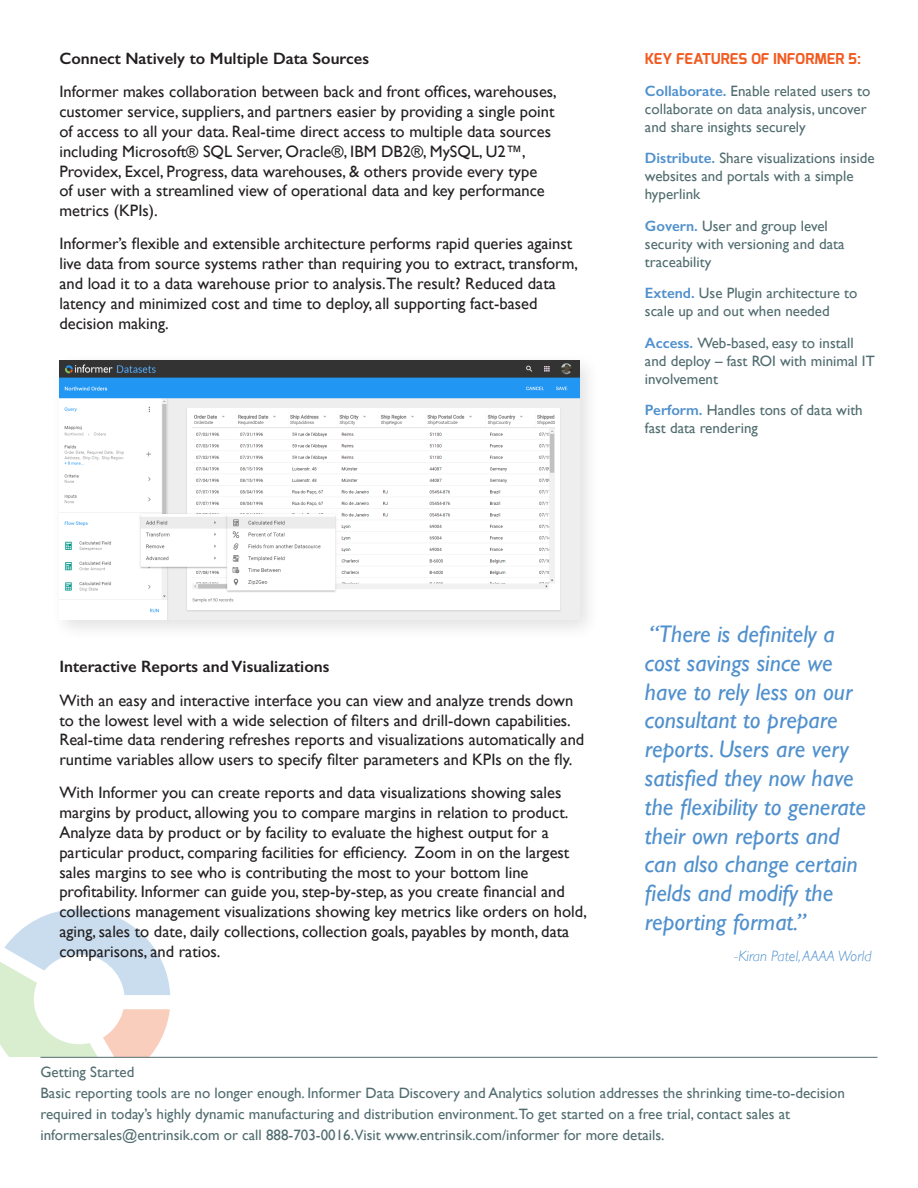
<style>
.page{position:relative;width:918px;height:1188px;background:#fff}
.page>*{position:absolute;margin:0;border:0;box-sizing:border-box;transform-origin:0 0}
.t1{font:italic 24px/28.8px "Gill Sans";color:#5090cc}
.body{font:16.5px/19.8px "Gill Sans";color:#231f20}
.body-2{font:600 16.5px "Gill Sans";color:#231f20}
.sidebar_body{font:15px/18px "Gill Sans";color:#516c6f}
.body-3{font:15px/21px "Gill Sans";color:#516c6f}
.sidebar_body-2{font:700 15px "Exo";color:#f25b21}
.t2{font:italic 300 15px "Gill Sans";color:#5090cc}
.s1{font-weight:600;color:#5090cc}
</style>
<div class="page">
<svg style="left:0;top:909px;width:170px;height:148px"></svg>
<div style="left:51px;top:351px;width:550px;height:290px;background:#231f20;opacity:.13"></div>
<img style="left:59px;top:360px;width:520px;height:259px">
<hr style="left:40px;top:1057px;width:838px;height:1px;background:#516c6f">
<p class="body-2" style="left:59px;top:49px;width:311px">Connect Natively to Multiple Data Sources</p>
<p class="body" style="left:59px;top:82px;width:499px">Informer makes collaboration between back and front offices, warehouses, customer service, suppliers, and partners easier by providing a single point of access to all your data. Real-time direct access to multiple data sources including Microsoft® SQL Server, Oracle®, IBM DB2®, MySQL, U2™, Providex, Excel, Progress, data warehouses, &amp; others provide every type<br>of user with a streamlined view of operational data and key performance metrics (KPIs).</p>
<p class="body" style="left:59px;top:234px;width:520px">Informer’s flexible and extensible architecture performs rapid queries against live data from source systems rather than requiring you to extract, transform, and load it to a data warehouse prior to analysis.The result? Reduced data latency and minimized cost and time to deploy, all supporting fact-based decision making.</p>
<p class="sidebar_body-2" style="left:645px;top:49px;width:218px">KEY FEATURES OF INFORMER 5:</p>
<p class="sidebar_body" style="left:645px;top:81px;width:227px"><span class="s1">Collaborate.</span> Enable related users to collaborate on data analysis, uncover and share insights securely</p>
<p class="sidebar_body" style="left:645px;top:149px;width:231px"><span class="s1">Distribute.</span> Share visualizations inside websites and portals with a simple hyperlink</p>
<p class="sidebar_body" style="left:645px;top:216px;width:201px"><span class="s1">Govern.</span> User and group level security with versioning and data traceability</p>
<p class="sidebar_body" style="left:645px;top:284px;width:214px"><span class="s1">Extend.</span> Use Plugin architecture to scale up and out when needed</p>
<p class="sidebar_body" style="left:645px;top:333px;width:231px"><span class="s1">Access.</span> Web-based, easy to install and deploy – fast ROI with minimal IT involvement</p>
<p class="sidebar_body" style="left:645px;top:401px;width:219px"><span class="s1">Perform.</span> Handles tons of data with fast data rendering</p>
<p class="body-2" style="left:59px;top:657px;width:272px">Interactive Reports and Visualizations</p>
<p class="body" style="left:59px;top:690px;width:526px">With an easy and interactive interface you can view and analyze trends down to the lowest level with a wide selection of filters and drill-down capabilities.<br>Real-time data rendering refreshes reports and visualizations automatically and runtime variables allow users to specify filter parameters and KPIs on the fly.</p>
<p class="body" style="left:59px;top:783px;width:529px">With Informer you can create reports and data visualizations showing sales margins by product, allowing you to compare margins in relation to product.<br>Analyze data by product or by facility to evaluate the highest output for a particular product, comparing facilities for efficiency. Zoom in on the largest sales margins to see who is contributing the most to your bottom line profitability. Informer can guide you, step-by-step, as you create financial and collections management visualizations showing key metrics like orders on hold, aging, sales to date, daily collections, collection goals, payables by month, data comparisons, and ratios.</p>
<p class="t1" style="left:645px;top:619px;width:223px">“There is definitely a cost savings since we have to rely less on our consultant to prepare reports. Users are very satisfied they now have the flexibility to generate their own reports and can also change certain fields and modify the reporting format.”</p>
<p class="t2" style="left:734px;top:948px;width:139px">-Kiran Patel, AAAA World</p>
<p class="body-3" style="left:40px;top:1061px;width:95px">Getting Started</p>
<p class="body-3" style="left:40px;top:1082px;width:806px">Basic reporting tools are no longer enough. Informer Data Discovery and Analytics solution addresses the shrinking time-to-decision required in today’s highly dynamic manufacturing and distribution environment.To get started on a free trial, contact sales at</p>
<p class="body-3" style="left:40px;top:1124px;width:625px">informersales@entrinsik.com or call 888-703-0016.Visit www.entrinsik.com/informer for more details.</p>
</div>
